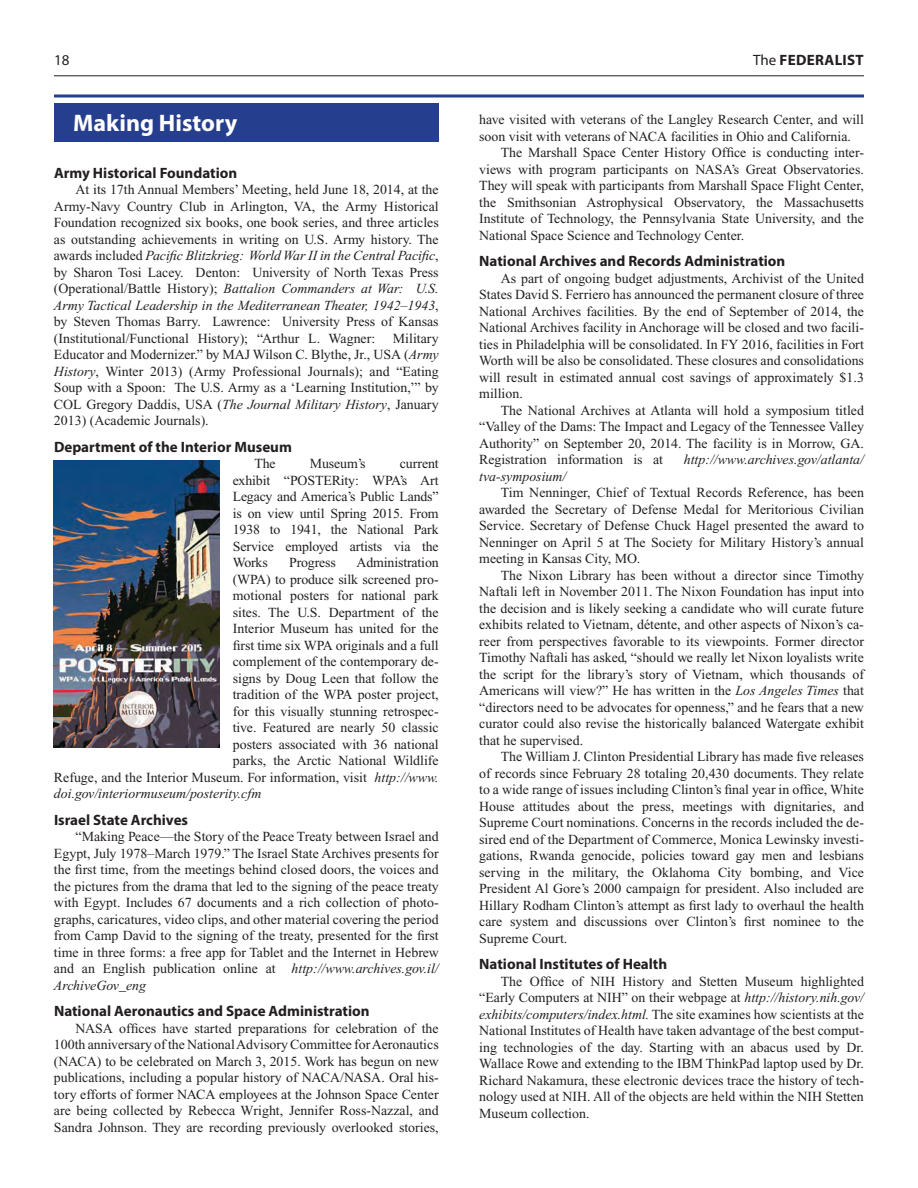
<style>
.page{position:relative;width:918px;height:1188px;background:#fff}
.page>*{position:absolute;margin:0;border:0;box-sizing:border-box;transform-origin:0 0}
.t1{font:700 24px "Myriad Pro";color:#fff}
.t2{font:700 15px "Myriad Pro";color:#231f20}
.t3{font:700 15px "Myriad Pro";letter-spacing:.02em;color:#231f20}
.t4{font:15px "Myriad Pro";color:#231f20}
.t5{font:13.8px/16.5px "Times New Roman";color:#231f20;text-align:justify}
.t6{font:italic 13.8px "Times New Roman";color:#231f20}
.s1{font-weight:400}
.s2{font-style:italic}
</style>
<div class="page">
<hr style="left:54px;top:75px;width:810px;height:1px;background:#231f20">
<div style="left:54px;top:104px;width:385px;height:38px;background:#253f8e"></div>
<hr style="left:54px;top:94px;width:810px;height:3px;background:#253f8e">
<img style="left:54px;top:461px;width:165px;height:287px">
<p class="t4" style="left:54px;top:51px;width:17px">18</p>
<p class="t3" style="left:753px;top:50px;width:112px"><span class="s1">The</span> FEDERALIST</p>
<h1 class="t1" style="left:73px;top:107px;width:166px">Making History</h1>
<p class="t2" style="left:54px;top:163px;width:185px">Army Historical Foundation</p>
<p class="t5" style="left:54px;top:181px;width:386px;text-indent:22px">At its 17th Annual Members’ Meeting, held June 18, 2014, at the Army-Navy Country Club in Arlington, VA, the Army Historical Foundation recognized six books, one book series, and three articles as outstanding achievements in writing on U.S. Army history. The awards included <span class="s2">Pacific Blitzkrieg: World War II in the Central Pacific</span>, by Sharon Tosi Lacey. Denton: University of North Texas Press (Operational/Battle History); <span class="s2">Battalion Commanders at War: U.S.<br>Army Tactical Leadership in the Mediterranean Theater, 1942–1943</span>, by Steven Thomas Barry. Lawrence: University Press of Kansas (Institutional/Functional History); “Arthur L. Wagner:</p>
<p class="t5" style="left:54px;top:330px;width:386px;text-indent:339px">Military Educator and Modernizer.” by MAJ Wilson C. Blythe, Jr., USA (<span class="s2">Army History</span>, Winter 2013) (Army Professional Journals); and “Eating Soup with a Spoon: The U.S. Army as a ‘Learning Institution,’” by COL Gregory Daddis, USA (<span class="s2">The Journal Military History</span>, January 2013) (Academic Journals).</p>
<p class="t2" style="left:54px;top:437px;width:239px">Department of the Interior Museum</p>
<p class="t5" style="left:254px;top:455px;width:23px">The</p>
<p class="t5" style="left:310px;top:455px;width:57px">Museum’s</p>
<p class="t5" style="left:233px;top:455px;width:207px;text-indent:167px">current exhibit “POSTERity: WPA’s Art Legacy and America’s Public Lands” is on view until Spring 2015. From 1938 to 1941, the National Park Service employed artists via the Works</p>
<p class="t5" style="left:289px;top:554px;width:48px">Progress</p>
<p class="t5" style="left:357px;top:554px;width:84px">Administration</p>
<p class="t5" style="left:233px;top:571px;width:207px">(WPA) to produce silk screened pro-</p>
<p class="t5" style="left:233px;top:587px;width:207px">motional posters for national park</p>
<p class="t5" style="left:233px;top:604px;width:207px">sites. The U.S. Department of the</p>
<p class="t5" style="left:233px;top:620px;width:207px">Interior Museum has united for the</p>
<p class="t5" style="left:233px;top:637px;width:207px">first time six WPA originals and a full</p>
<p class="t5" style="left:233px;top:653px;width:207px">complement of the contemporary de-</p>
<p class="t5" style="left:233px;top:670px;width:207px">signs by Doug Leen that follow the</p>
<p class="t5" style="left:233px;top:686px;width:207px">tradition of the WPA poster project,</p>
<p class="t5" style="left:233px;top:703px;width:207px">for this visually stunning retrospec-</p>
<p class="t5" style="left:233px;top:719px;width:207px">tive. Featured are nearly 50 classic</p>
<p class="t5" style="left:233px;top:736px;width:207px">posters associated with 36 national</p>
<p class="t5" style="left:233px;top:752px;width:207px">parks, the Arctic National Wildlife</p>
<p class="t5" style="left:54px;top:769px;width:386px">Refuge, and the Interior Museum. For information, visit <span class="s2">http://www.</span></p>
<p class="t6" style="left:54px;top:786px;width:209px">doi.gov/interiormuseum/posterity.cfm</p>
<p class="t2" style="left:54px;top:810px;width:136px">Israel State Archives</p>
<p class="t5" style="left:54px;top:829px;width:386px;text-indent:22px">“Making Peace—the Story of the Peace Treaty between Israel and Egypt, July 1978–March 1979.” The Israel State Archives presents for the first time, from the meetings behind closed doors, the voices and the pictures from the drama that led to the signing of the peace treaty with Egypt. Includes 67 documents and a rich collection of photo&shy;graphs, caricatures, video clips, and other material covering the period from Camp David to the signing of the treaty, presented for the first time in three forms: a free app for Tablet and the Internet in Hebrew and an English publication online at <span class="s2">http://www.archives.gov.il/ ArchiveGov_eng</span></p>
<p class="t2" style="left:54px;top:1002px;width:317px">National Aeronautics and Space Administration</p>
<p class="t5" style="left:54px;top:1020px;width:386px;text-indent:22px">NASA offices have started preparations for celebration of the 100th anniversary of the National Advisory Committee for Aeronautics (NACA) to be celebrated on March 3, 2015. Work has begun on new publications, including a popular history of NACA/NASA. Oral his&shy;tory efforts of former NACA employees at the Johnson Space Center are being collected by Rebecca Wright, Jennifer Ross-Nazzal, and Sandra Johnson. They are recording previously overlooked stories,</p>
<p class="t5" style="left:479px;top:111px;width:386px">have visited with veterans of the Langley Research Center, and will</p>
<p class="t5" style="left:479px;top:128px;width:373px">soon visit with veterans of NACA facilities in Ohio and California.</p>
<p class="t5" style="left:501px;top:144px;width:365px">The Marshall Space Center History Office is conducting inter-</p>
<p class="t5" style="left:479px;top:161px;width:386px">views with program participants on NASA’s Great Observatories.</p>
<p class="t5" style="left:479px;top:177px;width:386px">They will speak with participants from Marshall Space Flight Center,</p>
<p class="t5" style="left:479px;top:194px;width:386px">the Smithsonian Astrophysical Observatory, the Massachusetts</p>
<p class="t5" style="left:479px;top:210px;width:386px">Institute of Technology, the Pennsylvania State University, and the</p>
<p class="t5" style="left:479px;top:227px;width:266px">National Space Science and Technology Center.</p>
<p class="t2" style="left:479px;top:251px;width:308px">National Archives and Records Administration</p>
<p class="t5" style="left:479px;top:270px;width:386px;text-indent:22px">As part of ongoing budget adjustments, Archivist of the United States David S. Ferriero has announced the permanent closure of three National Archives facilities. By the end of September of 2014, the National Archives facility in Anchorage will be closed and two facili&shy;ties in Philadelphia will be consolidated. In FY 2016, facilities in Fort Worth will be also be consolidated. These closures and consolidations will result in estimated annual cost savings of approximately $1.3 million.</p>
<p class="t5" style="left:479px;top:402px;width:386px;text-indent:22px">The National Archives at Atlanta will hold a symposium titled “Valley of the Dams: The Impact and Legacy of the Tennessee Valley Authority” on September 20, 2014. The facility is in Morrow, GA.<br>Registration information is at</p>
<p class="t6" style="left:684px;top:452px;width:182px">http://www.archives.gov/atlanta/</p>
<p class="t6" style="left:479px;top:469px;width:89px">tva-symposium/</p>
<p class="t5" style="left:479px;top:484px;width:386px;text-indent:22px">Tim Nenninger, Chief of Textual Records Reference, has been awarded the Secretary of Defense Medal for Meritorious Civilian Service. Secretary of Defense Chuck Hagel presented the award to Nenninger on April 5 at The Society for Military History’s annual meeting in Kansas City, MO.</p>
<p class="t5" style="left:479px;top:567px;width:386px;text-indent:22px">The Nixon Library has been without a director since Timothy Naftali left in November 2011. The Nixon Foundation has input into the decision and is likely seeking a candidate who will curate future exhibits related to Vietnam, détente, and other aspects of Nixon’s ca&shy;reer from perspectives favorable to its viewpoints. Former director Timothy Naftali has asked, “should we really let Nixon loyalists write the script for the library’s story of Vietnam, which thousands of Americans will view?” He has written in the <span class="s2">Los Angeles Times</span> that “directors need to be advocates for openness,” and he fears that a new curator could also revise the historically balanced Watergate exhibit that he supervised.</p>
<p class="t5" style="left:479px;top:748px;width:386px;text-indent:22px">The William J. Clinton Presidential Library has made five releases of records since February 28 totaling 20,430 documents. They relate to a wide range of issues including Clinton’s final year in office, White House attitudes about the press, meetings with dignitaries, and Supreme Court nominations. Concerns in the records included the de&shy;sired end of the Department of Commerce, Monica Lewinsky investi&shy;gations, Rwanda genocide, policies toward gay men and lesbians serving in the military, the Oklahoma City bombing, and Vice President Al Gore’s 2000 campaign for president. Also included are Hillary Rodham Clinton’s attempt as first lady to overhaul the health care system and discussions over Clinton’s first nominee to the Supreme Court.</p>
<p class="t2" style="left:479px;top:955px;width:190px">National Institutes of Health</p>
<p class="t5" style="left:479px;top:973px;width:386px;text-indent:22px">The Office of NIH History and Stetten Museum highlighted “Early Computers at NIH” on their webpage at <span class="s2">http://history.nih.gov/ exhibits/computers/index.html.</span> The site examines how scientists at the National Institutes of Health have taken advantage of the best comput&shy;ing technologies of the day. Starting with an abacus used by Dr.<br>Wallace Rowe and extending to the IBM ThinkPad laptop used by Dr.<br>Richard Nakamura, these electronic devices trace the history of tech&shy;nology used at NIH. All of the objects are held within the NIH Stetten Museum collection.</p>
</div>
